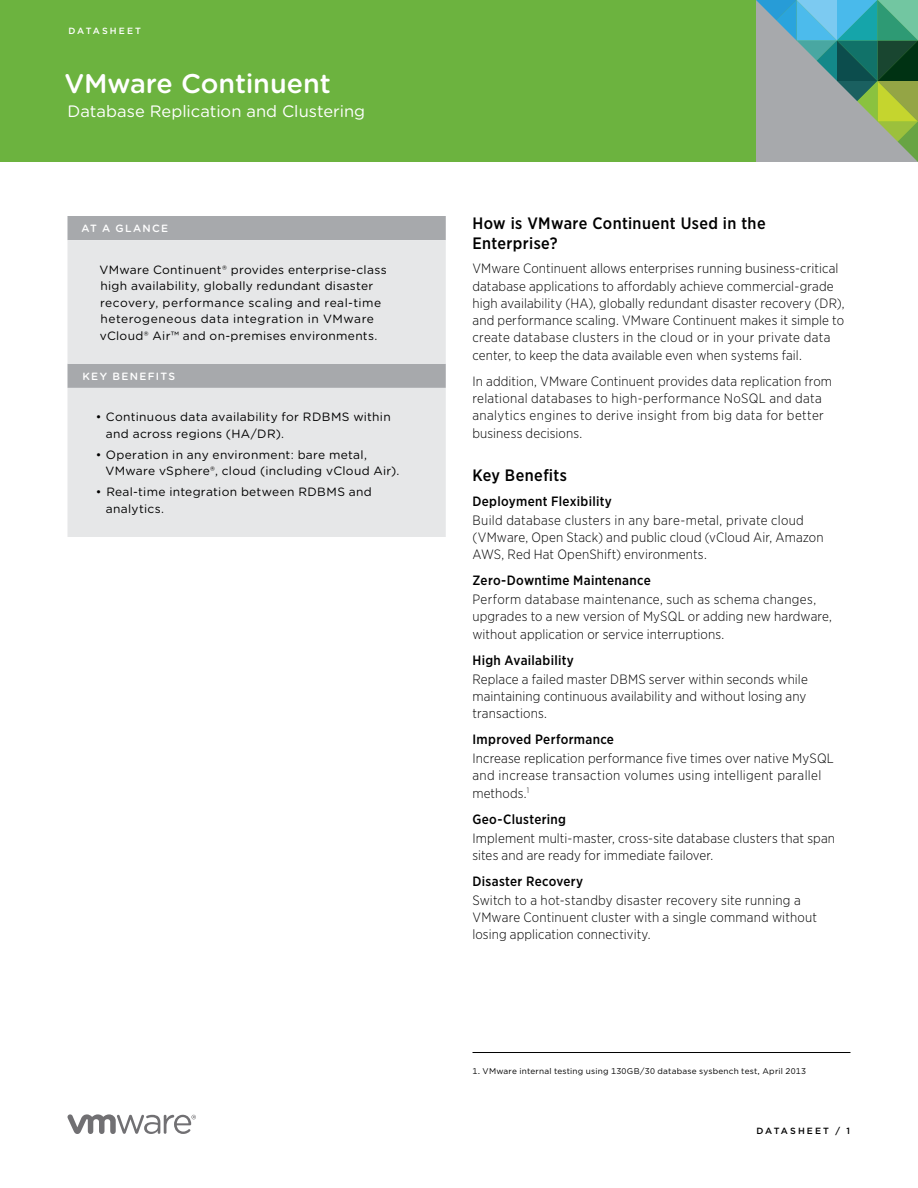
<style>
.page{position:relative;width:918px;height:1188px;background:#fff}
.page>*{position:absolute;margin:0;border:0;box-sizing:border-box;transform-origin:0 0}
.t1{font:500 27px "Gotham Rounded";letter-spacing:-.005em;color:#fff}
.t2{font:500 16.5px/19.5px "Gotham Narrow";letter-spacing:.025em;color:#000}
.t3{font:16.5px "Gotham Rounded";color:#fff}
.t4{font:300 13.5px/17.2px "Gotham Narrow";letter-spacing:.01em;color:#000}
.t5{font:500 13.5px "Gotham Narrow";letter-spacing:.02em;color:#000}
.t6{font:12px/16.5px "Gotham Rounded";letter-spacing:.025em;color:#000}
.t7{font:500 10.5px "Gotham Rounded";letter-spacing:.125em;color:#fff}
.t8{font:500 9px "Gotham";letter-spacing:.235em;color:#000}
.t9{font:500 9px "Gotham";letter-spacing:.235em;color:#fff}
.t10{font:8.25px "Gotham";letter-spacing:.025em;color:#000}
</style>
<div class="page">
<div style="left:0;top:0;width:918px;height:162px;background:#6cb33f"></div>
<svg style="left:756px;top:0;width:162px;height:162px;background:#78a097"></svg>
<svg style="left:68px;top:1114px;width:128px;height:20px"></svg>
<hr style="left:472px;top:1052px;width:378px;height:1px;background:#000">
<div style="left:68px;top:216px;width:378px;height:24px;background:#a7a9ac"></div>
<svg style="left:68px;top:240px;width:378px;height:297px;background:#e0e2e3"></svg>
<p class="t9" style="left:68px;top:25px;width:74px">DATASHEET</p>
<h1 class="t1" style="left:64px;top:64px;width:268px">VMware Continuent</h1>
<p class="t3" style="left:68px;top:100px;width:299px">Database Replication and Clustering</p>
<p class="t7" style="left:82px;top:221px;width:88px">AT A GLANCE</p>
<p class="t6" style="left:99px;top:261px;width:289px">VMware Continuent® provides enterprise-class high availability, globally redundant disaster recovery, performance scaling and real-time heterogeneous data integration in VMware vCloud® Air™ and on-premises environments.</p>
<p class="t7" style="left:83px;top:368px;width:94px">KEY BENEFITS</p>
<p class="t6" style="left:106px;top:408px;width:286px;text-indent:-10px">• Continuous data availability for RDBMS within and across regions (HA/DR).</p>
<p class="t6" style="left:105px;top:446px;width:295px;text-indent:-10px">• Operation in any environment: bare metal,<br>VMware vSphere®, cloud (including vCloud Air).</p>
<p class="t6" style="left:106px;top:483px;width:267px;text-indent:-10px">• Real-time integration between RDBMS and analytics.</p>
<p class="t2" style="left:472px;top:213px;width:295px">How is VMware Continuent Used in the<br>Enterprise?</p>
<p class="t4" style="left:472px;top:260px;width:374px">VMware Continuent allows enterprises running business-critical database applications to affordably achieve commercial-grade high availability (HA), globally redundant disaster recovery (DR), and performance scaling. VMware Continuent makes it simple to create database clusters in the cloud or in your private data center, to keep the data available even when systems fail.</p>
<p class="t4" style="left:472px;top:372px;width:361px">In addition, VMware Continuent provides data replication from relational databases to high-performance NoSQL and data analytics engines to derive insight from big data for better business decisions.</p>
<p class="t2" style="left:472px;top:465px;width:96px">Key Benefits</p>
<p class="t5" style="left:472px;top:493px;width:141px">Deployment Flexibility</p>
<p class="t4" style="left:472px;top:511px;width:353px">Build database clusters in any bare-metal, private cloud (VMware, Open Stack) and public cloud (vCloud Air, Amazon<br>AWS, Red Hat OpenShift) environments.</p>
<p class="t5" style="left:472px;top:572px;width:180px">Zero-Downtime Maintenance</p>
<p class="t4" style="left:472px;top:591px;width:361px">Perform database maintenance, such as schema changes, upgrades to a new version of MySQL or adding new hardware, without application or service interruptions.</p>
<p class="t5" style="left:472px;top:652px;width:103px">High Availability</p>
<p class="t4" style="left:472px;top:670px;width:337px;text-align:justify">Replace a failed master DBMS server within seconds while maintaining continuous availability and without losing any transactions.</p>
<p class="t5" style="left:472px;top:731px;width:143px">Improved Performance</p>
<p class="t4" style="left:472px;top:750px;width:363px">Increase replication performance five times over native MySQL and increase transaction volumes using intelligent parallel methods.<sup>1</sup></p>
<p class="t5" style="left:472px;top:811px;width:95px">Geo-Clustering</p>
<p class="t4" style="left:472px;top:829px;width:364px">Implement multi-master, cross-site database clusters that span sites and are ready for immediate failover.</p>
<p class="t5" style="left:472px;top:873px;width:112px">Disaster Recovery</p>
<p class="t4" style="left:472px;top:891px;width:346px">Switch to a hot-standby disaster recovery site running a<br>VMware Continuent cluster with a single command without losing application connectivity.</p>
<p class="t10" style="left:472px;top:1065px;width:335px">1. VMware internal testing using 130GB/30 database sysbench test, April 2013</p>
<p class="t8" style="left:757px;top:1125px;width:95px">DATASHEET / 1</p>
</div>
